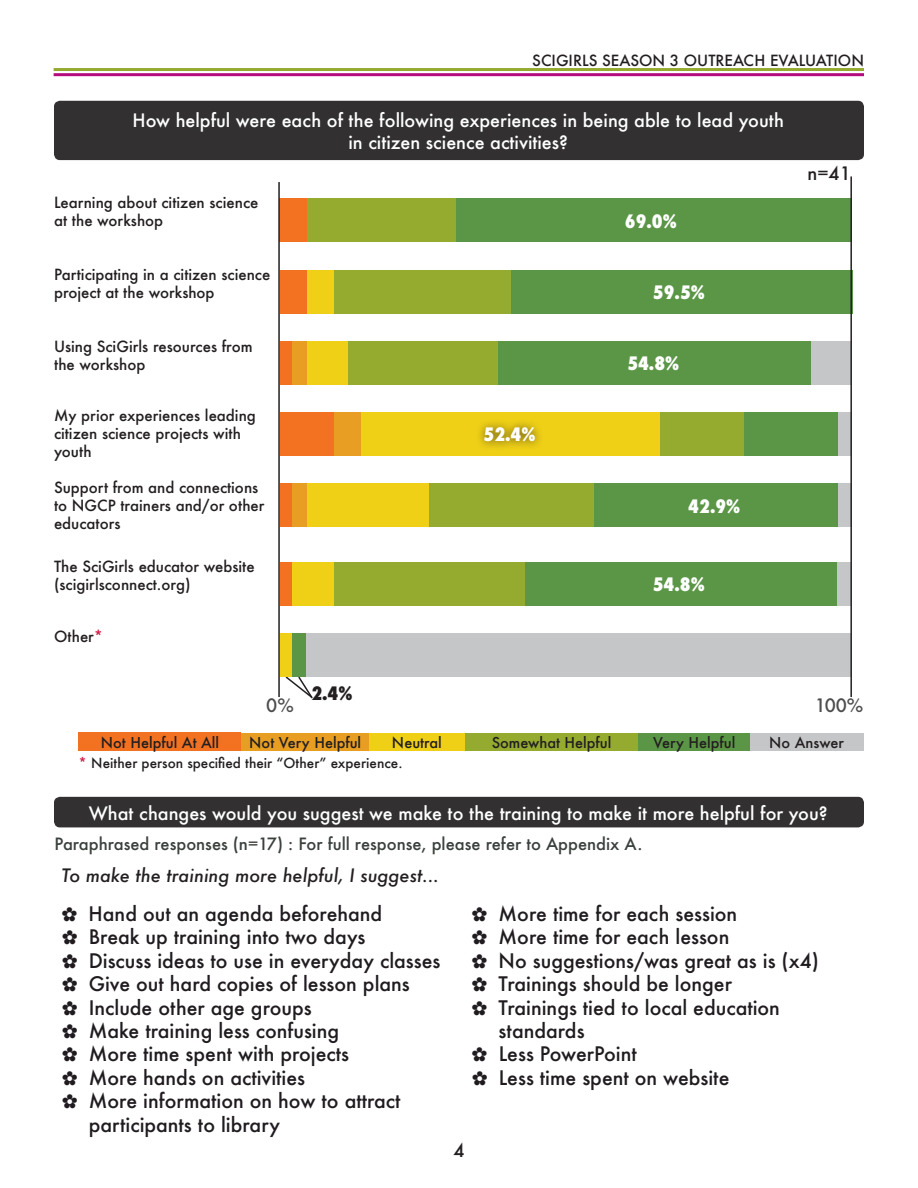
<style>
.page{position:relative;width:918px;height:1188px;background:#fff}
.page>*{position:absolute;margin:0;border:0;box-sizing:border-box;transform-origin:0 0}
.t1{font:500 19.5px "Futura";color:#1f1b1f}
.t2{font:500 18px/21.6px "Futura";color:#fff;text-align:center}
.t3{font:italic 500 18px "Futura";color:#231f20}
.t4{font:800 condensed 18px "Futura";color:#fff}
.t5{font:500 18px "Futura";color:#4d4d4f}
.t6{font:500 18px "Futura";color:#231f20}
.t7{font:800 condensed 18px "Futura";color:#231f20}
.t8{font:500 16.5px "Futura";color:#3a403c}
.t9{font:500 15px/18px "Futura";color:#231f20}
.t10{font:500 14.55px "Futura";color:#231f20}
.t11{font:500 13.5px "Futura";color:#231f20}
.s1{color:#d1214b}
</style>
<div class="page">
<div style="left:54px;top:101px;width:810px;height:59px;background:#323031;border-radius:6px"></div>
<div style="left:79px;top:733px;width:162px;height:18px;background:#f37221"></div>
<div style="left:241px;top:733px;width:128px;height:18px;background:#e89e23"></div>
<div style="left:369px;top:733px;width:96px;height:18px;background:#efd016"></div>
<div style="left:465px;top:733px;width:174px;height:18px;background:#94ab30"></div>
<div style="left:639px;top:733px;width:111px;height:18px;background:#5b9646"></div>
<div style="left:750px;top:733px;width:113px;height:18px;background:#c5c6c8"></div>
<svg style="left:285px;top:677px;width:28px;height:22px"></svg>
<div style="left:280px;top:562px;width:12px;height:44px;background:#f37221"></div>
<div style="left:292px;top:562px;width:42px;height:44px;background:#efd016"></div>
<div style="left:334px;top:562px;width:191px;height:44px;background:#94ab30"></div>
<div style="left:525px;top:562px;width:312px;height:44px;background:#5b9646"></div>
<div style="left:280px;top:633px;width:12px;height:44px;background:#efd016"></div>
<div style="left:292px;top:633px;width:15px;height:44px;background:#5b9646"></div>
<div style="left:280px;top:483px;width:13px;height:44px;background:#f37221"></div>
<div style="left:293px;top:483px;width:14px;height:44px;background:#e89e23"></div>
<div style="left:307px;top:483px;width:123px;height:44px;background:#efd016"></div>
<div style="left:430px;top:483px;width:164px;height:44px;background:#94ab30"></div>
<div style="left:594px;top:483px;width:244px;height:44px;background:#5b9646"></div>
<div style="left:280px;top:412px;width:54px;height:44px;background:#f37221"></div>
<div style="left:334px;top:412px;width:27px;height:44px;background:#e89e23"></div>
<div style="left:361px;top:412px;width:299px;height:44px;background:#efd016"></div>
<div style="left:660px;top:412px;width:84px;height:44px;background:#94ab30"></div>
<div style="left:744px;top:412px;width:94px;height:44px;background:#5b9646"></div>
<div style="left:280px;top:341px;width:13px;height:44px;background:#f37221"></div>
<div style="left:293px;top:341px;width:14px;height:44px;background:#e89e23"></div>
<div style="left:307px;top:341px;width:42px;height:44px;background:#efd016"></div>
<div style="left:349px;top:341px;width:150px;height:44px;background:#94ab30"></div>
<div style="left:499px;top:341px;width:312px;height:44px;background:#5b9646"></div>
<div style="left:280px;top:270px;width:27px;height:44px;background:#f37221"></div>
<div style="left:307px;top:270px;width:27px;height:44px;background:#efd016"></div>
<div style="left:334px;top:270px;width:177px;height:44px;background:#94ab30"></div>
<div style="left:511px;top:270px;width:341px;height:44px;background:#5b9646"></div>
<div style="left:280px;top:198px;width:27px;height:44px;background:#f37221"></div>
<div style="left:307px;top:198px;width:150px;height:44px;background:#94ab30"></div>
<div style="left:457px;top:198px;width:395px;height:44px;background:#5b9646"></div>
<div style="left:811px;top:341px;width:40px;height:44px;background:#c5c6c8"></div>
<div style="left:307px;top:633px;width:544px;height:44px;background:#c5c6c8"></div>
<div style="left:838px;top:412px;width:13px;height:44px;background:#c5c6c8"></div>
<div style="left:838px;top:483px;width:13px;height:44px;background:#c5c6c8"></div>
<div style="left:837px;top:562px;width:14px;height:44px;background:#c5c6c8"></div>
<div style="left:475px;top:419px;width:69px;height:32px;background:#231f20;opacity:.75"></div>
<hr style="left:850px;top:176px;width:2px;height:521px;background:#231f20">
<hr style="left:278px;top:182px;width:2px;height:515px;background:#231f20">
<div style="left:54px;top:797px;width:810px;height:30px;background:#323031;border-radius:6px"></div>
<hr style="left:54px;top:73px;width:810px;height:3px;background:#b60b7f">
<hr style="left:54px;top:68px;width:810px;height:3px;background:#94ab30">
<p class="t9" style="left:532px;top:52px;width:333px">SCIGIRLS SEASON 3 OUTREACH EVALUATION</p>
<p class="t2" style="left:133px;top:109px;width:653px">How helpful were each of the following experiences in being able to lead youth in citizen science activities?</p>
<p class="t9" style="left:54px;top:194px;width:206px">Learning about citizen science at the workshop</p>
<p class="t9" style="left:54px;top:266px;width:218px">Participating in a citizen science project at the workshop</p>
<p class="t9" style="left:54px;top:338px;width:200px">Using SciGirls resources from the workshop</p>
<p class="t9" style="left:54px;top:406px;width:203px">My prior experiences leading citizen science projects with youth</p>
<p class="t9" style="left:54px;top:478px;width:212px">Support from and connections to NGCP trainers and/or other educators</p>
<p class="t9" style="left:54px;top:557px;width:202px">The SciGirls educator website (scigirlsconnect.org)</p>
<p class="t9" style="left:54px;top:628px;width:51px">Other<span class="s1">*</span></p>
<p class="t5" style="left:266px;top:693px;width:29px">0%</p>
<p class="t7" style="left:311px;top:681px;width:43px">2.4%</p>
<p class="t4" style="left:484px;top:423px;width:53px">52.4%</p>
<p class="t4" style="left:625px;top:209px;width:53px">69.0%</p>
<p class="t4" style="left:653px;top:280px;width:53px">59.5%</p>
<p class="t4" style="left:627px;top:351px;width:53px">54.8%</p>
<p class="t4" style="left:688px;top:494px;width:53px">42.9%</p>
<p class="t4" style="left:653px;top:573px;width:53px">54.8%</p>
<p class="t6" style="left:808px;top:161px;width:45px">n=41</p>
<p class="t5" style="left:815px;top:693px;width:50px">100%</p>
<p class="t10" style="left:101px;top:732px;width:120px">Not Helpful At All</p>
<p class="t10" style="left:249px;top:732px;width:113px">Not Very Helpful</p>
<p class="t10" style="left:392px;top:732px;width:52px">Neutral</p>
<p class="t10" style="left:492px;top:732px;width:121px">Somewhat Helpful</p>
<p class="t10" style="left:653px;top:732px;width:84px">Very Helpful</p>
<p class="t10" style="left:769px;top:732px;width:76px">No Answer</p>
<p class="t11" style="left:79px;top:754px;width:325px"><span class="s1">*</span> Neither person specified their “Other” experience.</p>
<p class="t2" style="left:89px;top:802px;width:740px">What changes would you suggest we make to the training to make it more helpful for you?</p>
<p class="t8" style="left:55px;top:832px;width:589px">Paraphrased responses (n=17) : For full response, please refer to Appendix A.</p>
<p class="t3" style="left:62px;top:863px;width:379px">To make the training more helpful, I suggest...</p>
<p class="t1" style="left:62px;top:900px;width:322px">✿ Hand out an agenda beforehand</p>
<p class="t1" style="left:62px;top:924px;width:305px">✿ Break up training into two days</p>
<p class="t1" style="left:62px;top:947px;width:380px">✿ Discuss ideas to use in everyday classes</p>
<p class="t1" style="left:62px;top:971px;width:350px">✿ Give out hard copies of lesson plans</p>
<p class="t1" style="left:62px;top:994px;width:252px">✿ Include other age groups</p>
<p class="t1" style="left:62px;top:1017px;width:279px">✿ Make training less confusing</p>
<p class="t1" style="left:62px;top:1041px;width:289px">✿ More time spent with projects</p>
<p class="t1" style="left:62px;top:1064px;width:245px">✿ More hands on activities</p>
<p class="t1" style="left:62px;top:1088px;width:340px">✿ More information on how to attract</p>
<p class="t1" style="left:89px;top:1111px;width:193px">participants to library</p>
<p class="t1" style="left:472px;top:900px;width:267px">✿ More time for each session</p>
<p class="t1" style="left:472px;top:924px;width:259px">✿ More time for each lesson</p>
<p class="t1" style="left:472px;top:947px;width:349px">✿ No suggestions/was great as is (x4)</p>
<p class="t1" style="left:472px;top:971px;width:262px">✿ Trainings should be longer</p>
<p class="t1" style="left:472px;top:994px;width:310px">✿ Trainings tied to local education</p>
<p class="t1" style="left:499px;top:1017px;width:87px">standards</p>
<p class="t1" style="left:472px;top:1041px;width:167px">✿ Less PowerPoint</p>
<p class="t1" style="left:472px;top:1064px;width:259px">✿ Less time spent on website</p>
<p class="t6" style="left:453px;top:1138px;width:13px">4</p>
</div>
